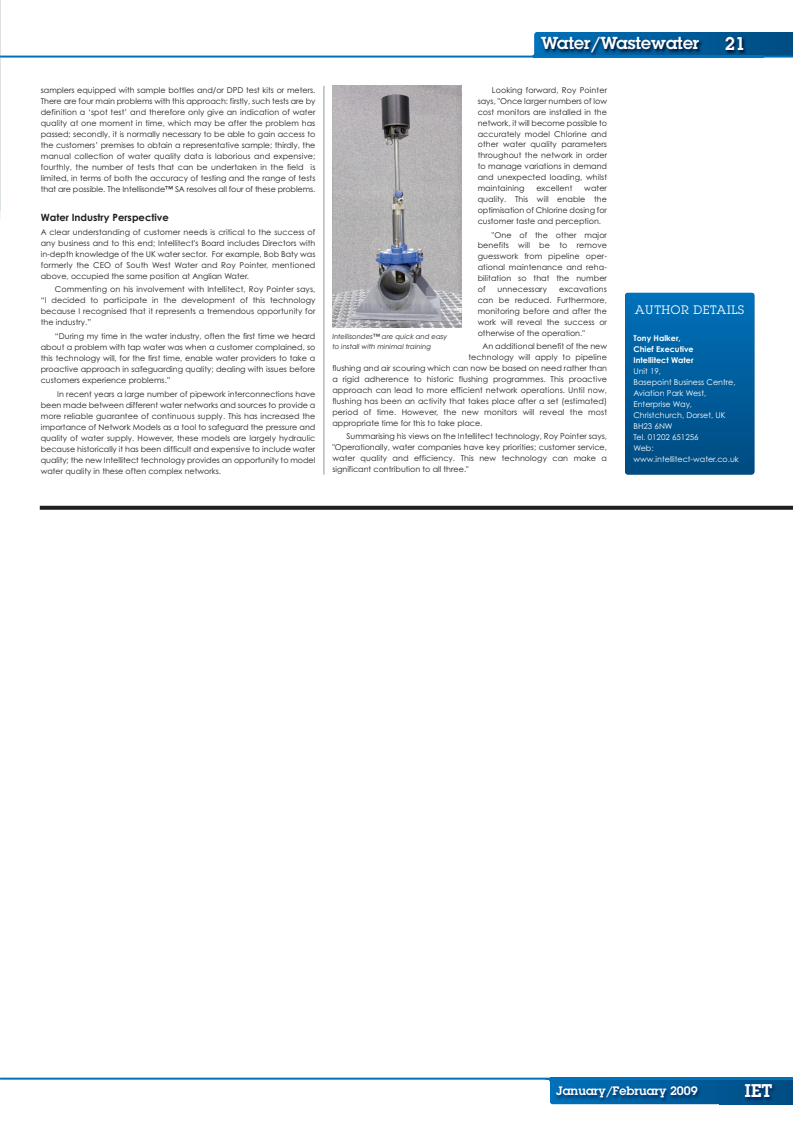
<style>
.page{position:relative;width:793px;height:1135px;background:#fff}
.page>*{position:absolute;margin:0;border:0;box-sizing:border-box;transform-origin:0 0}
.t1{font:600 18px "Lubalin Graph";color:#fff}
.t2{font:600 17px "Lubalin Graph";color:#fff}
.t3{font:600 12px "Lubalin Graph";color:#fff}
.t4{font:12px "Lubalin Graph";letter-spacing:.055em;color:#fff}
.t5{font:700 10px "Century Gothic";color:#231f20}
.t6{font:8px/11px "Century Gothic";letter-spacing:.005em;color:#231f20;text-align:justify}
.t7{font:8px/11px "Century Gothic";color:#fff}
.t8{font:italic 7px/10px "Century Gothic";color:#231f20}
.s1{font-weight:700}
</style>
<div class="page">
<hr style="left:0;top:56px;width:793px;height:2px;background:#0072bc">
<svg style="left:531px;top:32px;width:262px;height:26px;background:#03558f"></svg>
<hr style="left:0;top:1077px;width:793px;height:2px;background:#0072bc">
<svg style="left:545px;top:1077px;width:248px;height:28px;background:#09609d"></svg>
<div style="left:625px;top:293px;width:129px;height:181px;background:linear-gradient(to bottom,#0071b9,#004b80);border-radius:3px"></div>
<hr style="left:324px;top:86px;width:1px;height:388px;background:#939598">
<img style="left:0;top:0;width:1px;height:211px">
<img style="left:332px;top:86px;width:130px;height:242px">
<svg style="left:40px;top:505px;width:753px;height:4px;background:#4c494a"></svg>
<p class="t6" style="left:41px;top:85px;width:276px">samplers equipped with sample bottles and/or DPD test kits or meters.<br>There are four main problems with this approach: firstly, such tests are by definition a ‘spot test’ and therefore only give an indication of water quality at one moment in time, which may be after the problem has passed; secondly, it is normally necessary to be able to gain access to the customers’ premises to obtain a representative sample; thirdly, the manual collection of water quality data is laborious and expensive; fourthly, the number of tests that can be undertaken in the field is limited, in terms of both the accuracy of testing and the range of tests that are possible. The Intellisonde™ SA resolves all four of these problems.</p>
<p class="t5" style="left:41px;top:211px;width:130px">Water Industry Perspective</p>
<p class="t6" style="left:41px;top:227px;width:276px">A clear understanding of customer needs is critical to the success of any business and to this end; Intellitect's Board includes Directors with in-depth knowledge of the UK water sector. For example, Bob Baty was formerly the CEO of South West Water and Roy Pointer, mentioned above, occupied the same position at Anglian Water.</p>
<p class="t6" style="left:41px;top:285px;width:276px;text-indent:14px">Commenting on his involvement with Intellitect, Roy Pointer says, “I decided to participate in the development of this technology because I recognised that it represents a tremendous opportunity for the industry.”</p>
<p class="t6" style="left:41px;top:331px;width:276px;text-indent:14px">“During my time in the water industry, often the first time we heard about a problem with tap water was when a customer complained, so this technology will, for the first time, enable water providers to take a proactive approach in safeguarding quality; dealing with issues before customers experience problems.”</p>
<p class="t6" style="left:41px;top:389px;width:276px;text-indent:16px">In recent years a large number of pipework interconnections have been made between different water networks and sources to provide a more reliable guarantee of continuous supply. This has increased the importance of Network Models as a tool to safeguard the pressure and quality of water supply. However, these models are largely hydraulic because historically it has been difficult and expensive to include water quality; the new Intellitect technology provides an opportunity to model water quality in these often complex networks.</p>
<p class="t2" style="left:541px;top:37px;width:160px">Water/Wastewater</p>
<p class="t1" style="left:725px;top:38px;width:22px">21</p>
<p class="t6" style="left:478px;top:85px;width:131px;text-indent:14px">Looking forward, Roy Pointer says, "Once larger numbers of low cost monitors are installed in the network, it will become possible to accurately model Chlorine and other water quality parameters throughout the network in order to manage variations in demand and unexpected loading, whilst maintaining</p>
<p class="t6" style="left:536px;top:183px;width:38px">excellent</p>
<p class="t6" style="left:478px;top:183px;width:131px;text-indent:107px">water quality. This will enable the optimisation of Chlorine dosing for customer taste and perception.</p>
<p class="t6" style="left:478px;top:230px;width:131px;text-indent:14px">"One of the other major benefits will be to remove guesswork from pipeline oper&shy;ational maintenance and reha&shy;bilitation so that the number of</p>
<p class="t6" style="left:478px;top:284px;width:131px;text-indent:81px">excavations can be reduced. Furthermore, monitoring before and after the work will reveal the success or otherwise of the operation."</p>
<p class="t6" style="left:482px;top:342px;width:126px">An additional benefit of the new</p>
<p class="t6" style="left:468px;top:352px;width:140px">technology will apply to pipeline</p>
<p class="t6" style="left:332px;top:363px;width:276px">flushing and air scouring which can now be based on need rather than</p>
<p class="t6" style="left:332px;top:374px;width:276px">a rigid adherence to historic flushing programmes. This proactive</p>
<p class="t6" style="left:332px;top:385px;width:276px">approach can lead to more efficient network operations. Until now,</p>
<p class="t6" style="left:332px;top:396px;width:276px">flushing has been an activity that takes place after a set (estimated)</p>
<p class="t6" style="left:332px;top:407px;width:276px">period of time. However, the new monitors will reveal the most</p>
<p class="t6" style="left:332px;top:418px;width:152px">appropriate time for this to take place.</p>
<p class="t6" style="left:332px;top:432px;width:276px;text-indent:14px">Summarising his views on the Intellitect technology, Roy Pointer says, "Operationally, water companies have key priorities; customer service, water quality and efficiency. This new technology can make a significant contribution to all three."</p>
<p class="t6" style="left:497px;top:284px;width:51px">unnecessary</p>
<p class="t8" style="left:332px;top:332px;width:116px">Intellisondes™ are quick and easy to install with minimal training</p>
<p class="t4" style="left:635px;top:305px;width:111px">AUTHOR DETAILS</p>
<p class="t7" style="left:633px;top:333px;width:107px"><span class="s1">Tony Halker,<br>Chief Executive<br>Intellitect Water<br></span>Unit 19,<br>Basepoint Business Centre,<br>Aviation Park West,<br>Enterprise Way,<br>Christchurch, Dorset, UK<br>BH23 6NW<br>Tel. 01202 651256<br>Web: www.intellitect-water.co.uk</p>
<p class="t3" style="left:556px;top:1085px;width:143px">January/February 2009</p>
<p class="t1" style="left:745px;top:1084px;width:29px">IET</p>
</div>
